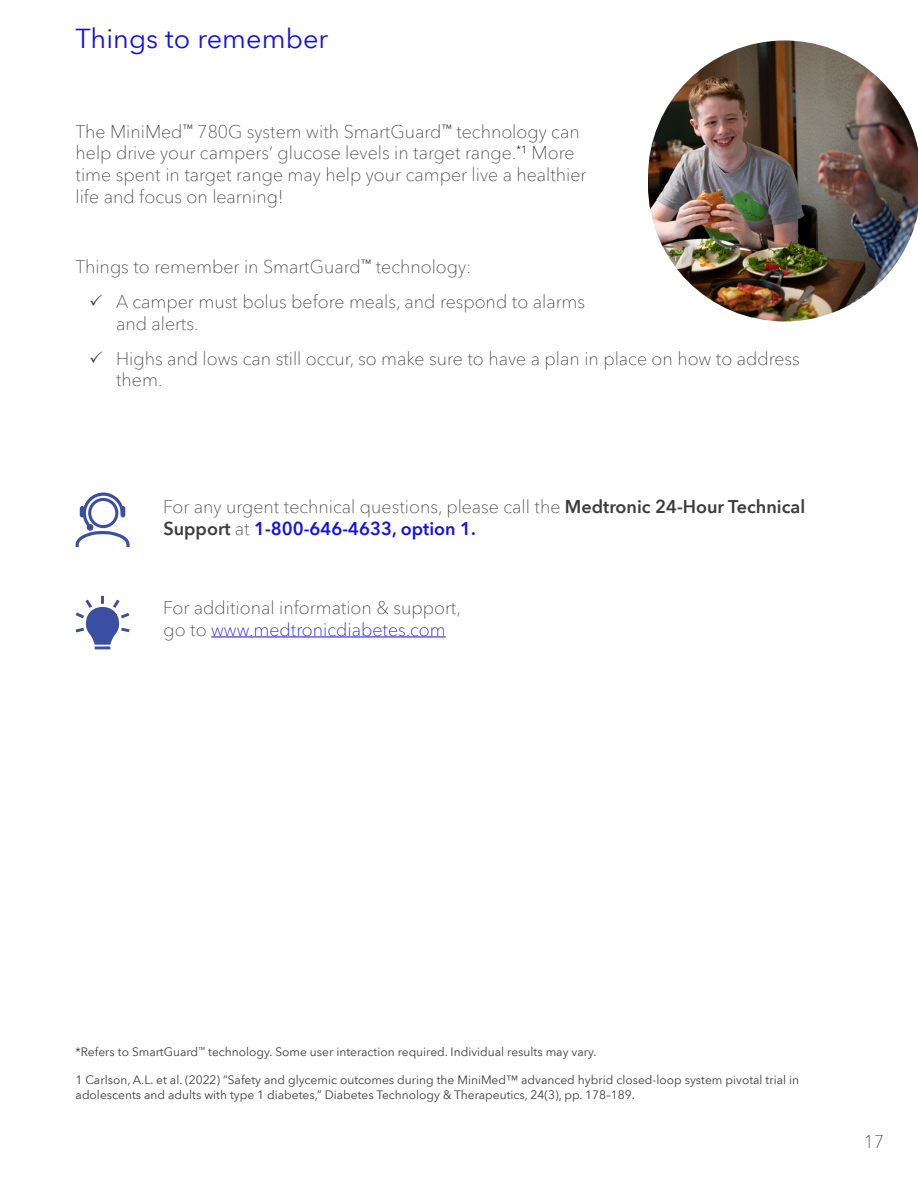
<style>
.page{position:relative;width:918px;height:1188px;background:#fff}
.page>*{position:absolute;margin:0;border:0;box-sizing:border-box;transform-origin:0 0}
.t1{font:27px "Avenir Next World";letter-spacing:.005em;color:#1010eb}
.t2{font:100 18px/21.6px "Avenir Next World";color:#3c3c3c}
.t3{font:12px/15px "Avenir Next World";color:#3c3c3c}
.s1{font-weight:600}
.s2{font-weight:600;color:#1010eb}
.s3{color:#1010eb}
</style>
<div class="page">
<img style="left:648px;top:41px;width:270px;height:280px">
<svg style="left:76px;top:493px;width:54px;height:54px"></svg>
<hr style="left:211px;top:637px;width:235px;height:1px;background:#1010eb">
<svg style="left:76px;top:596px;width:54px;height:54px"></svg>
<h1 class="t1" style="left:76px;top:17px;width:254px">Things to remember</h1>
<p class="t2" style="left:76px;top:121px;width:512px">The MiniMed<sup>™</sup> 780G system with SmartGuard<sup>™</sup> technology can help drive your campers’ glucose levels in target range. <sup>*1</sup> More time spent in target range may help your camper live a healthier life and focus on learning!</p>
<p class="t2" style="left:76px;top:256px;width:397px">Things to remember in SmartGuard<sup>™</sup> technology:</p>
<p class="t2" style="left:116px;top:291px;width:471px;text-indent:-27px">✓ A camper must bolus before meals, and respond to alarms and alerts.</p>
<p class="t2" style="left:116px;top:348px;width:685px;text-indent:-27px">✓ Highs and lows can still occur, so make sure to have a plan in place on how to address them.</p>
<p class="t2" style="left:163px;top:496px;width:643px">For any urgent technical questions, please call the <span class="s1">Medtronic 24-Hour Technical<br>Support</span> at <span class="s2">1-800-646-4633, option 1.</span></p>
<p class="t2" style="left:163px;top:597px;width:299px">For additional information &amp; support, go to <span class="s3">www. medtronicdiabetes. com</span></p>
<p class="t3" style="left:76px;top:1044px;width:523px">*Refers to SmartGuard<sup>™</sup> technology. Some user interaction required. Individual results may vary.</p>
<p class="t3" style="left:76px;top:1073px;width:725px">1 Carlson, A.L. et al. (2022) “Safety and glycemic outcomes during the MiniMed™ advanced hybrid closed-loop system pivotal trial in adolescents and adults with type 1 diabetes,” Diabetes Technology &amp; Therapeutics, 24(3), pp. 178–189.</p>
<p class="t2" style="left:864px;top:1131px;width:22px">17</p>
</div>
